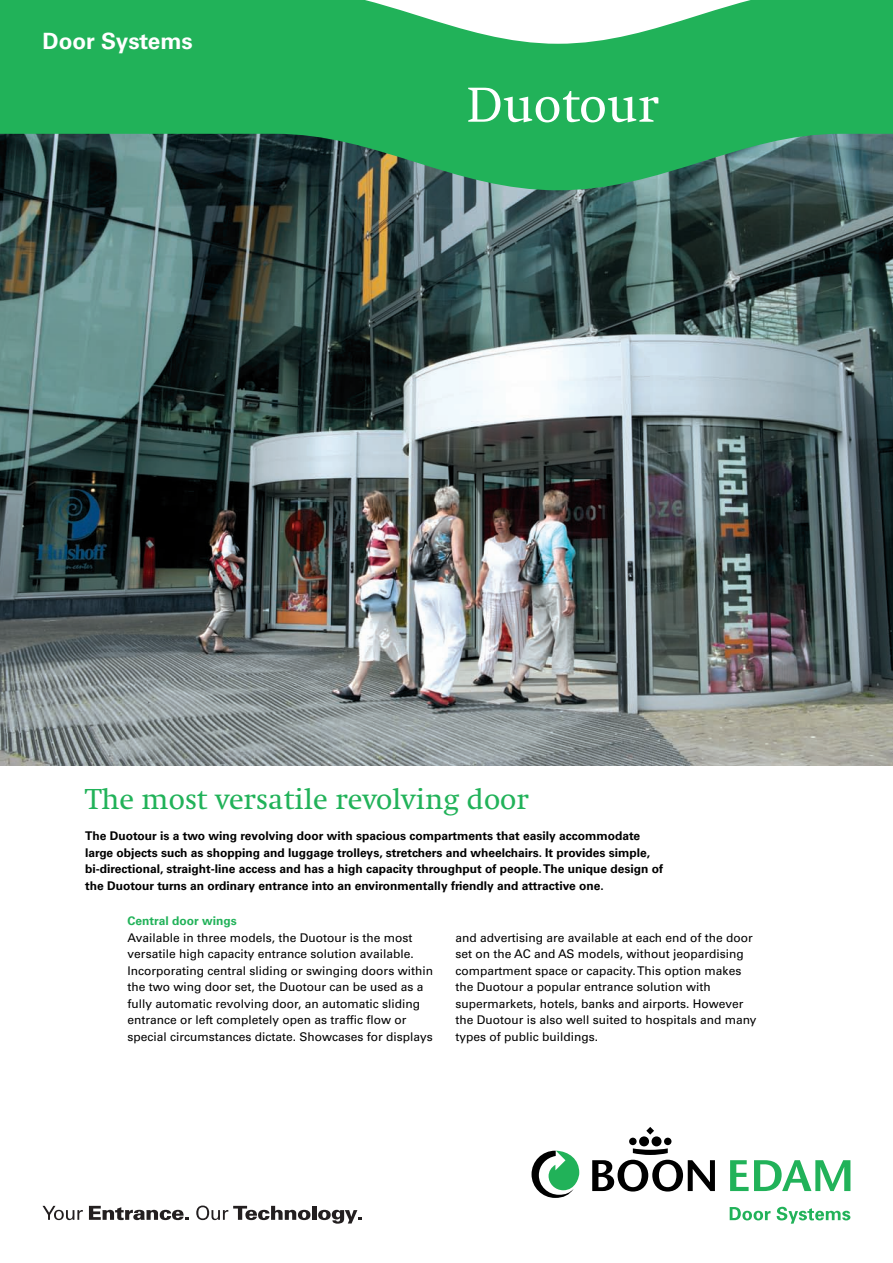
<style>
.page{position:relative;width:893px;height:1263px;background:#fff}
.page>*{position:absolute;margin:0;border:0;box-sizing:border-box;transform-origin:0 0}
.t1{font:51px "Swift EF";color:#fff}
.t2{font:30px "Swift EF";color:#21b259}
.t3{font:700 22.5px "Univers LT Std";color:#fff}
.t4{font:12px/16.5px "Univers LT Std";color:#000}
.t5{font:700 12px/16.5px "Univers LT Std";color:#000}
.t6{font:700 12px "Univers LT Std";color:#21b259}
</style>
<div class="page">
<img style="left:0;top:190px;width:893px;height:575px">
<svg style="left:43px;top:1206px;width:40px;height:14px"></svg>
<svg style="left:89px;top:1206px;width:100px;height:14px"></svg>
<svg style="left:196px;top:1205px;width:114px;height:15px"></svg>
<hr style="left:312px;top:1206px;width:4px;height:14px;background:#231f20">
<svg style="left:318px;top:1210px;width:43px;height:14px"></svg>
<svg style="left:0;top:0;width:893px;height:190px;background:#33a362"></svg>
<svg style="left:730px;top:1160px;width:120px;height:31px"></svg>
<svg style="left:531px;top:1151px;width:48px;height:47px"></svg>
<div style="left:639px;top:1136px;width:10px;height:10px;background:#000;border-radius:50%"></div>
<div style="left:629px;top:1138px;width:8px;height:7px;background:#000;border-radius:50%"></div>
<div style="left:652px;top:1136px;width:9px;height:10px;background:#000;border-radius:50%"></div>
<div style="left:664px;top:1138px;width:7px;height:7px;background:#000;border-radius:50%"></div>
<svg style="left:646px;top:1127px;width:8px;height:7px"></svg>
<svg style="left:592px;top:1148px;width:123px;height:43px"></svg>
<svg style="left:730px;top:1207px;width:40px;height:13px"></svg>
<svg style="left:777px;top:1207px;width:73px;height:17px"></svg>
<p class="t3" style="left:43px;top:28px;width:152px">Door Systems</p>
<p class="t1" style="left:467px;top:78px;width:194px">Duotour</p>
<p class="t2" style="left:85px;top:783px;width:445px">The most versatile revolving door</p>
<p class="t5" style="left:85px;top:828px;width:580px">The Duotour is a two wing revolving door with spacious compartments that easily accommodate large objects such as shopping and luggage trolleys, stretchers and wheelchairs. It provides simple, bi-directional, straight-line access and has a high capacity throughput of people. The unique design of the Duotour turns an ordinary entrance into an environmentally friendly and attractive one.</p>
<p class="t6" style="left:128px;top:914px;width:111px">Central door wings</p>
<p class="t4" style="left:128px;top:929px;width:307px">Available in three models, the Duotour is the most versatile high capacity entrance solution available.<br>Incorporating central sliding or swinging doors within the two wing door set, the Duotour can be used as a fully automatic revolving door, an automatic sliding entrance or left completely open as traffic flow or special circumstances dictate. Showcases for displays</p>
<p class="t4" style="left:455px;top:929px;width:303px">and advertising are available at each end of the door set on the AC and AS models, without jeopardising compartment space or capacity. This option makes the Duotour a popular entrance solution with supermarkets, hotels, banks and airports. However the Duotour is also well suited to hospitals and many types of public buildings.</p>
</div>
